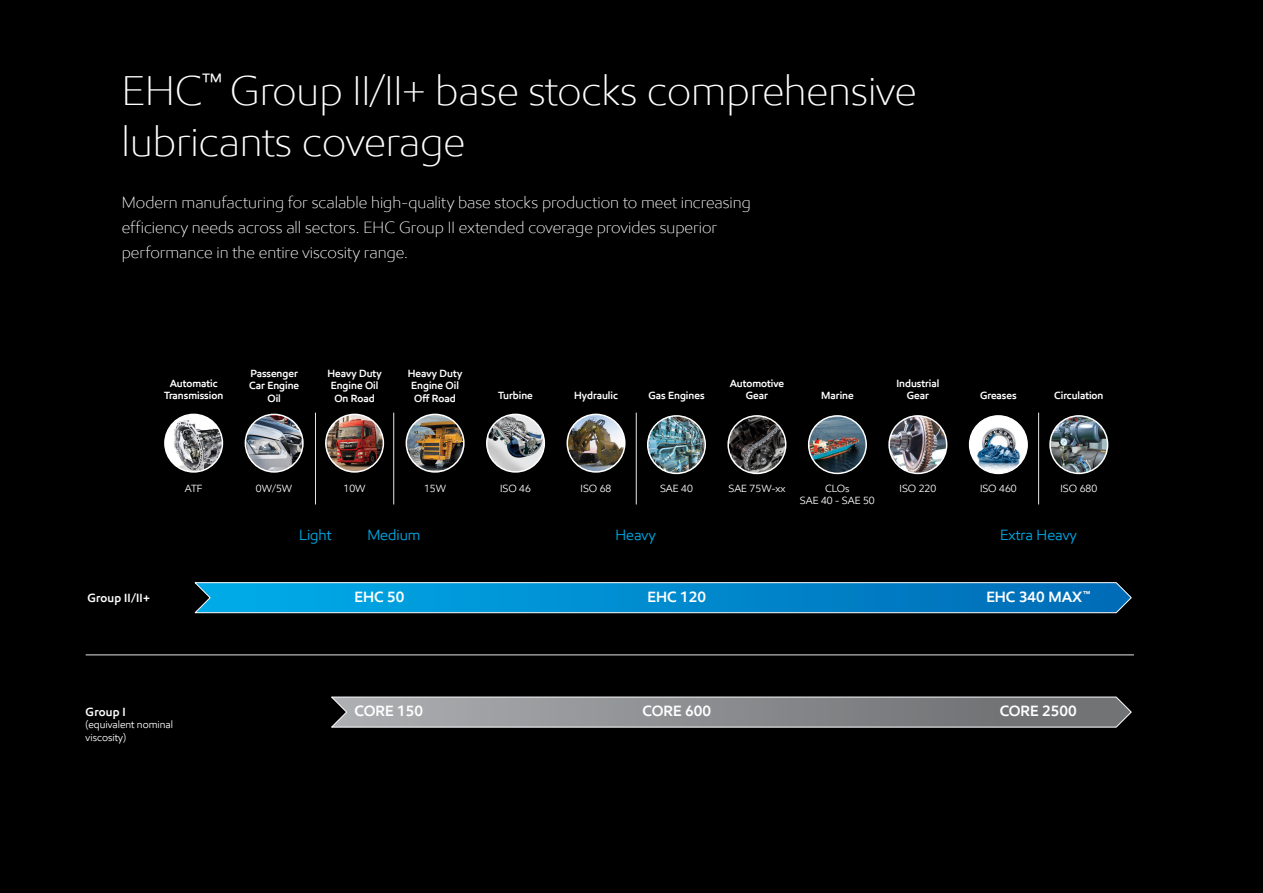
<style>
.page{position:relative;width:1263px;height:893px;background:#000}
.page>*{position:absolute;margin:0;border:0;box-sizing:border-box;transform-origin:0 0}
.t1{font:300 42px/50.4px "E Mprint";color:#fff}
.t2{font:300 16.5px/24.8px "E Mprint";color:#fff}
.t3{font:600 15px "E Mprint";color:#fff}
.t4{font:15px "E Mprint";color:#00aae7}
.t5{font:600 12px "E Mprint";letter-spacing:.015em;color:#fff}
.t6{font:600 10.5px/12.6px "E Mprint";color:#fff;text-align:center}
.t7{font:10.5px/12px "E Mprint";color:#fff;text-align:center}
</style>
<div class="page">
<hr style="left:86px;top:654px;width:1048px;height:1px;background:#e6e7e8">
<img style="left:326px;top:414px;width:57px;height:58px;border-radius:29px">
<div style="left:325px;top:414px;width:59px;height:59px;border:2px solid #fff;border-radius:50%"></div>
<img style="left:406px;top:414px;width:58px;height:58px;border-radius:29px">
<div style="left:406px;top:414px;width:59px;height:59px;border:2px solid #fff;border-radius:50%"></div>
<img style="left:487px;top:414px;width:57px;height:58px;border-radius:29px">
<div style="left:486px;top:414px;width:59px;height:59px;border:2px solid #fff;border-radius:50%"></div>
<img style="left:567px;top:414px;width:58px;height:58px;border-radius:29px">
<div style="left:566px;top:414px;width:59px;height:59px;border:2px solid #fff;border-radius:50%"></div>
<img style="left:648px;top:416px;width:57px;height:57px;border-radius:29px">
<div style="left:647px;top:415px;width:59px;height:59px;border:2px solid #fff;border-radius:50%"></div>
<img style="left:728px;top:416px;width:58px;height:57px;border-radius:29px">
<div style="left:727px;top:415px;width:59px;height:59px;border:2px solid #fff;border-radius:50%"></div>
<img style="left:809px;top:416px;width:57px;height:57px;border-radius:29px">
<div style="left:808px;top:415px;width:59px;height:59px;border:2px solid #fff;border-radius:50%"></div>
<img style="left:889px;top:416px;width:58px;height:57px;border-radius:29px">
<div style="left:888px;top:415px;width:59px;height:59px;border:2px solid #fff;border-radius:50%"></div>
<img style="left:969px;top:416px;width:58px;height:57px;border-radius:29px">
<div style="left:969px;top:415px;width:59px;height:59px;border:2px solid #fff;border-radius:50%"></div>
<img style="left:1050px;top:416px;width:57px;height:57px;border-radius:29px">
<div style="left:1049px;top:415px;width:59px;height:59px;border:2px solid #fff;border-radius:50%"></div>
<img style="left:245px;top:414px;width:58px;height:58px;border-radius:29px">
<div style="left:245px;top:414px;width:59px;height:59px;border:2px solid #fff;border-radius:50%"></div>
<img style="left:165px;top:418px;width:57px;height:54px">
<div style="left:164px;top:414px;width:59px;height:59px;border:2px solid #fff;border-radius:50%"></div>
<hr style="left:315px;top:413px;width:1px;height:91px;background:#e6e7e8">
<hr style="left:393px;top:413px;width:1px;height:91px;background:#e6e7e8">
<hr style="left:636px;top:413px;width:1px;height:91px;background:#e6e7e8">
<hr style="left:1038px;top:413px;width:1px;height:91px;background:#e6e7e8">
<svg style="left:193px;top:582px;width:939px;height:31px;background:#0f8fcd"></svg>
<svg style="left:330px;top:696px;width:802px;height:32px;background:#8a8c8e"></svg>
<h1 class="t1" style="left:122px;top:66px;width:796px">EHC<sup>™</sup> Group II/II+ base stocks comprehensive lubricants coverage</h1>
<p class="t2" style="left:122px;top:190px;width:631px">Modern manufacturing for scalable high-quality base stocks production to meet increasing efficiency needs across all sectors. EHC Group II extended coverage provides superior performance in the entire viscosity range.</p>
<p class="t6" style="left:164px;top:377px;width:61px">Automatic<br>Transmission</p>
<p class="t6" style="left:249px;top:367px;width:52px">Passenger<br>Car Engine<br>Oil</p>
<p class="t6" style="left:327px;top:367px;width:56px">Heavy Duty<br>Engine Oil<br>On Road</p>
<p class="t6" style="left:408px;top:367px;width:56px">Heavy Duty<br>Engine Oil<br>Off Road</p>
<p class="t7" style="left:185px;top:483px;width:19px">ATF</p>
<p class="t7" style="left:256px;top:483px;width:38px">0W/5W</p>
<p class="t7" style="left:344px;top:483px;width:24px">10W</p>
<p class="t7" style="left:424px;top:483px;width:24px">15W</p>
<p class="t6" style="left:498px;top:389px;width:36px">Turbine</p>
<p class="t7" style="left:500px;top:483px;width:32px">ISO 46</p>
<p class="t6" style="left:574px;top:389px;width:45px">Hydraulic</p>
<p class="t6" style="left:648px;top:389px;width:58px">Gas Engines</p>
<p class="t6" style="left:730px;top:377px;width:56px">Automotive<br>Gear</p>
<p class="t6" style="left:821px;top:389px;width:34px">Marine</p>
<p class="t6" style="left:896px;top:377px;width:44px">Industrial<br>Gear</p>
<p class="t7" style="left:581px;top:483px;width:32px">ISO 68</p>
<p class="t7" style="left:660px;top:483px;width:34px">SAE 40</p>
<p class="t7" style="left:728px;top:483px;width:59px">SAE 75W-xx</p>
<p class="t7" style="left:800px;top:483px;width:76px">CLOs<br>SAE 40 - SAE 50</p>
<p class="t7" style="left:899px;top:483px;width:38px">ISO 220</p>
<p class="t6" style="left:980px;top:389px;width:38px">Greases</p>
<p class="t7" style="left:980px;top:483px;width:38px">ISO 460</p>
<p class="t6" style="left:1054px;top:389px;width:51px">Circulation</p>
<p class="t7" style="left:1060px;top:483px;width:38px">ISO 680</p>
<p class="t5" style="left:87px;top:590px;width:64px">Group II/II+</p>
<p class="t5" style="left:86px;top:704px;width:41px">Group I</p>
<p class="t7" style="left:86px;top:718px;width:89px;line-height:12.6px;text-align:left">(equivalent nominal viscosity)</p>
<p class="t4" style="left:299px;top:525px;width:34px">Light</p>
<p class="t4" style="left:367px;top:525px;width:55px">Medium</p>
<p class="t4" style="left:615px;top:525px;width:42px">Heavy</p>
<p class="t4" style="left:1000px;top:525px;width:78px">Extra Heavy</p>
<p class="t3" style="left:355px;top:588px;width:51px">EHC 50</p>
<p class="t3" style="left:986px;top:588px;width:105px">EHC 340 MAX<sup>™</sup></p>
<p class="t3" style="left:648px;top:588px;width:60px">EHC 120</p>
<p class="t3" style="left:355px;top:702px;width:70px">CORE 150</p>
<p class="t3" style="left:643px;top:702px;width:70px">CORE 600</p>
<p class="t3" style="left:1000px;top:702px;width:79px">CORE 2500</p>
</div>
